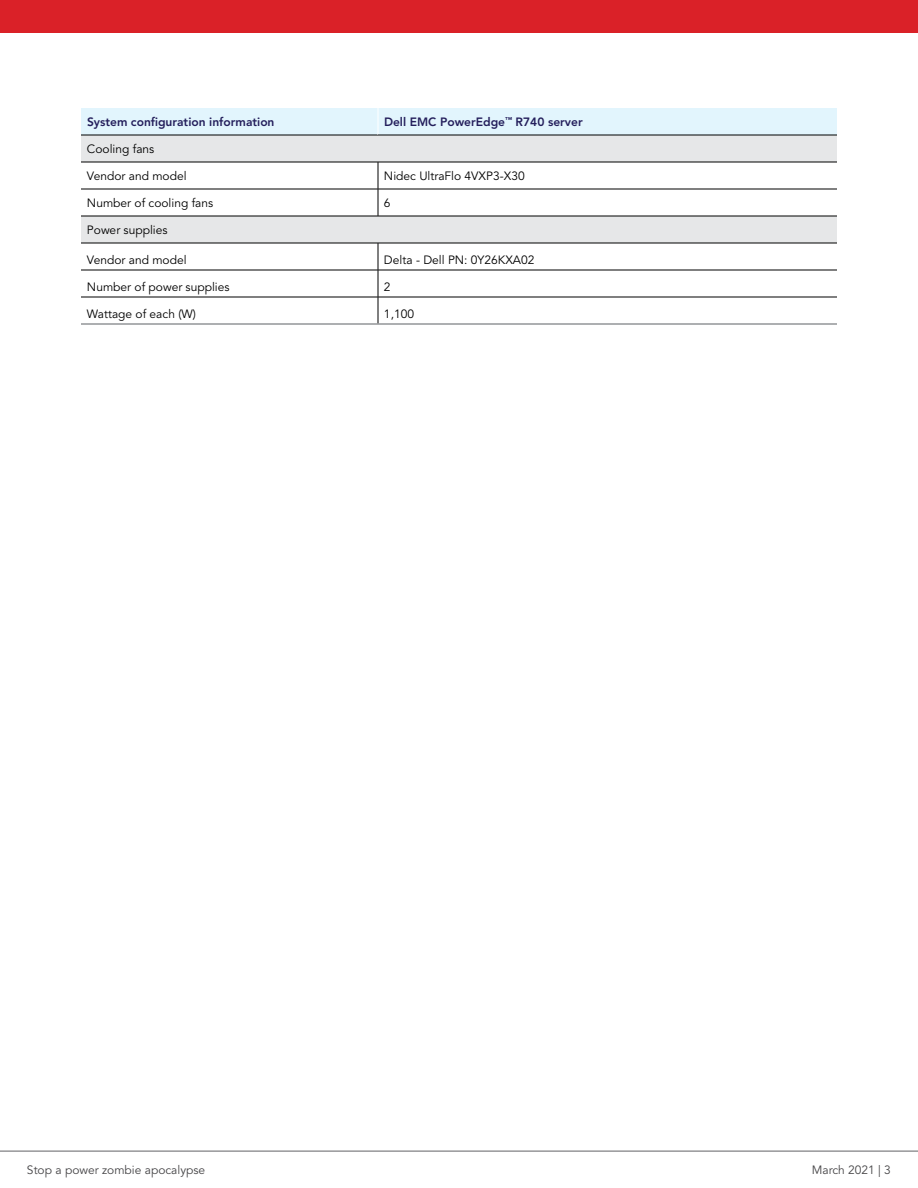
<style>
.page{position:relative;width:918px;height:1188px;background:#fff}
.page>*{position:absolute;margin:0;border:0;box-sizing:border-box;transform-origin:0 0}
.t1{font:12px "Avenir LT Pro";color:#000}
.t2{font:800 12px "Avenir LT Pro";color:#241f5c}
.t3{font:12px "Avenir LT Pro";color:#464547}
</style>
<div class="page">
<svg style="left:81px;top:136px;width:756px;height:107px;fill:#e6e7e8"></svg>
<hr style="left:81px;top:135px;width:297px;height:1px;background:#000">
<hr style="left:81px;top:189px;width:297px;height:1px;background:#000">
<hr style="left:378px;top:189px;width:459px;height:1px;background:#000">
<hr style="left:81px;top:270px;width:297px;height:1px;background:#000">
<hr style="left:378px;top:270px;width:459px;height:1px;background:#000">
<hr style="left:81px;top:297px;width:297px;height:1px;background:#000">
<hr style="left:378px;top:297px;width:459px;height:1px;background:#000">
<hr style="left:81px;top:323px;width:297px;height:2px;background:#939598">
<hr style="left:378px;top:323px;width:459px;height:2px;background:#939598">
<svg style="left:378px;top:163px;width:1px;height:53px"></svg>
<svg style="left:378px;top:244px;width:1px;height:79px"></svg>
<div style="left:81px;top:108px;width:756px;height:27px;background:#e2f5fd"></div>
<hr style="left:378px;top:135px;width:459px;height:1px;background:#000">
<hr style="left:81px;top:162px;width:297px;height:1px;background:#000">
<hr style="left:378px;top:162px;width:459px;height:1px;background:#000">
<hr style="left:81px;top:216px;width:297px;height:1px;background:#000">
<hr style="left:378px;top:216px;width:459px;height:1px;background:#000">
<hr style="left:81px;top:243px;width:297px;height:1px;background:#000">
<hr style="left:378px;top:243px;width:459px;height:1px;background:#000">
<hr style="left:0;top:1151px;width:918px;height:1px;background:#616264">
<div style="left:0;top:0;width:918px;height:32px;background:#da2128"></div>
<p class="t2" style="left:87px;top:114px;width:189px">System configuration information</p>
<p class="t2" style="left:384px;top:114px;width:200px">Dell EMC PowerEdge<sup>™</sup> R740 server</p>
<p class="t1" style="left:87px;top:142px;width:69px">Cooling fans</p>
<p class="t1" style="left:87px;top:169px;width:101px">Vendor and model</p>
<p class="t1" style="left:384px;top:169px;width:142px">Nidec UltraFlo 4VXP3-X30</p>
<p class="t1" style="left:87px;top:196px;width:128px">Number of cooling fans</p>
<p class="t1" style="left:384px;top:196px;width:8px">6</p>
<p class="t1" style="left:87px;top:223px;width:82px">Power supplies</p>
<p class="t1" style="left:87px;top:252px;width:101px">Vendor and model</p>
<p class="t1" style="left:384px;top:252px;width:152px">Delta - Dell PN: 0Y26KXA02</p>
<p class="t1" style="left:87px;top:279px;width:144px">Number of power supplies</p>
<p class="t1" style="left:384px;top:279px;width:8px">2</p>
<p class="t1" style="left:87px;top:306px;width:110px">Wattage of each (W)</p>
<p class="t1" style="left:384px;top:306px;width:32px">1,100</p>
<p class="t3" style="left:27px;top:1163px;width:180px">Stop a power zombie apocalypse</p>
<p class="t3" style="left:812px;top:1163px;width:81px">March 2021 | 3</p>
</div>
